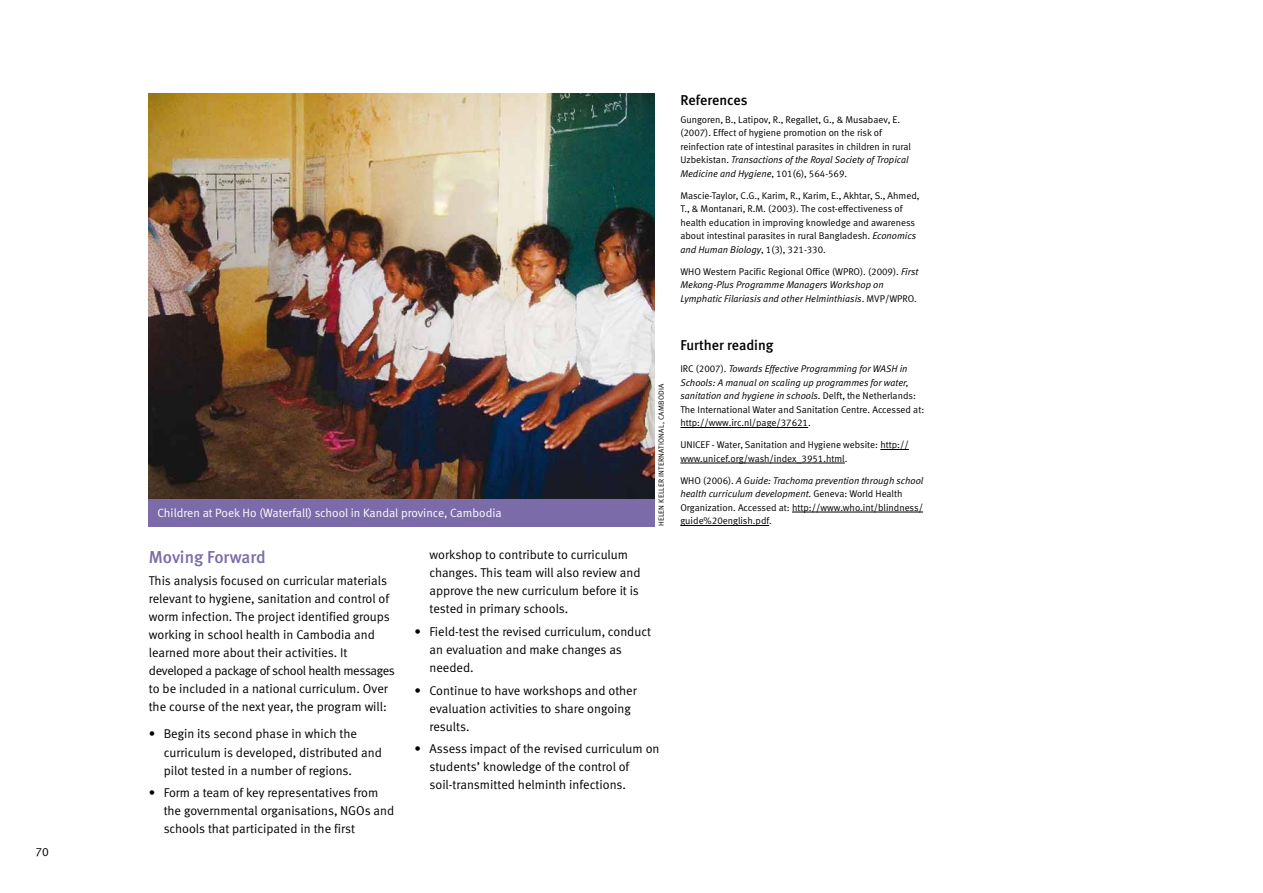
<style>
.page{position:relative;width:1263px;height:893px;background:#fff}
.page>*{position:absolute;margin:0;border:0;box-sizing:border-box;transform-origin:0 0}
.t1{font:17.25px "Meta Medium CELF";letter-spacing:-.005em;color:#7b6ba9}
.t2{font:14.25px "Meta Medium CELF";letter-spacing:-.005em;color:#000}
.t3{font:12.75px/18px "Meta Normal CELF";color:#000}
.t4{font:12px "Meta Normal CELF";color:#fff}
.t5{font:12px "Meta Normal CELF";color:#000}
.t6{font:9.75px/13.5px "Meta Normal CELF";color:#000}
.t7{font:italic 9.75px/13.5px "Meta Normal CELF";color:#000}
.t8{font:7.5px "Meta Normal CELF";letter-spacing:.03em;color:#000}
.s1{font-style:italic}
.s2{font-style:normal}
</style>
<div class="page">
<img style="left:149px;top:94px;width:506px;height:405px">
<div style="left:149px;top:499px;width:506px;height:28px;background:#7b6ba9"></div>
<hr style="left:680px;top:427px;width:128px;height:1px;background:#000">
<svg style="left:880px;top:449px;width:29px;height:1px"></svg>
<hr style="left:680px;top:463px;width:165px;height:1px;background:#000">
<hr style="left:792px;top:512px;width:131px;height:1px;background:#000">
<hr style="left:680px;top:525px;width:89px;height:1px;background:#000">
<p class="t5" style="left:36px;top:844px;width:15px">70</p>
<p class="t4" style="left:157px;top:505px;width:346px">Children at Poek Ho (Waterfall) school in Kandal province, Cambodia</p>
<p class="t8" style="left:657px;top:526px;width:144px;rotate:-90deg">Helen Keller International, Cambodia</p>
<h1 class="t1" style="left:149px;top:546px;width:118px">Moving Forward</h1>
<p class="t3" style="left:149px;top:572px;width:248px">This analysis focused on curricular materials relevant to hygiene, sanitation and control of worm infection. The project identified groups working in school health in Cambodia and learned more about their activities. It developed a package of school health messages to be included in a national curriculum. Over the course of the next year, the program will:</p>
<h3 class="t3" style="left:164px;top:725px;width:220px;text-indent:-15px">• Begin its second phase in which the curriculum is developed, distributed and pilot tested in a number of regions.</h3>
<h3 class="t3" style="left:164px;top:784px;width:232px;text-indent:-15px">• Form a team of key representatives from the governmental organisations, NGOs and schools that participated in the first</h3>
<h3 class="t3" style="left:429px;top:546px;width:213px">workshop to contribute to curriculum changes. This team will also review and approve the new curriculum before it is tested in primary schools.</h3>
<h3 class="t3" style="left:429px;top:623px;width:223px;text-indent:-15px">• Field-test the revised curriculum, conduct an evaluation and make changes as needed.</h3>
<h3 class="t3" style="left:429px;top:681px;width:209px;text-indent:-15px">• Continue to have workshops and other evaluation activities to share ongoing results.</h3>
<h3 class="t3" style="left:429px;top:740px;width:232px;text-indent:-15px">• Assess impact of the revised curriculum on students’ knowledge of the control of soil-transmitted helminth infections.</h3>
<h2 class="t2" style="left:680px;top:91px;width:69px">References</h2>
<p class="t6" style="left:680px;top:113px;width:232px">Gungoren, B., Latipov, R., Regallet, G., &amp; Musabaev, E. (2007). Effect of hygiene promotion on the risk of reinfection rate of intestinal parasites in children in rural Uzbekistan. <span class="s1">Transactions of the Royal Society of Tropical Medicine and Hygiene</span>, 101(6), 564-569.</p>
<p class="t6" style="left:680px;top:189px;width:240px">Mascie-Taylor, C.G., Karim, R., Karim, E., Akhtar, S., Ahmed, T., &amp; Montanari, R.M. (2003). The cost-effectiveness of health education in improving knowledge and awareness about intestinal parasites in rural Bangladesh. <span class="s1">Economics and Human Biology</span>, 1(3), 321-330.</p>
<p class="t7" style="left:680px;top:265px;width:240px"><span class="s2">WHO Western Pacific Regional Office (WPRO). (2009).</span> First<br>Mekong-Plus Programme Managers Workshop on<br>Lymphatic Filariasis and other Helminthiasis<span class="s2">. MVP/WPRO.</span></p>
<h2 class="t2" style="left:680px;top:336px;width:95px">Further reading</h2>
<p class="t6" style="left:680px;top:362px;width:245px">IRC (2007). <span class="s1">Towards Effective Programming for WASH in Schools: A manual on scaling up programmes for water, sanitation and hygiene in schools.</span> Delft, the Netherlands:<br>The International Water and Sanitation Centre. Accessed at: http://www.irc.nl/page/37621.</p>
<p class="t6" style="left:680px;top:438px;width:230px">UNICEF - Water, Sanitation and Hygiene website: http:// www.unicef.org/wash/index_3951.html.</p>
<p class="t6" style="left:680px;top:474px;width:244px">WHO (2006). <span class="s1">A Guide: Trachoma prevention through school health curriculum development</span>. Geneva: World Health Organization. Accessed at: http://www.who.int/blindness/ guide%20english.pdf.</p>
</div>
